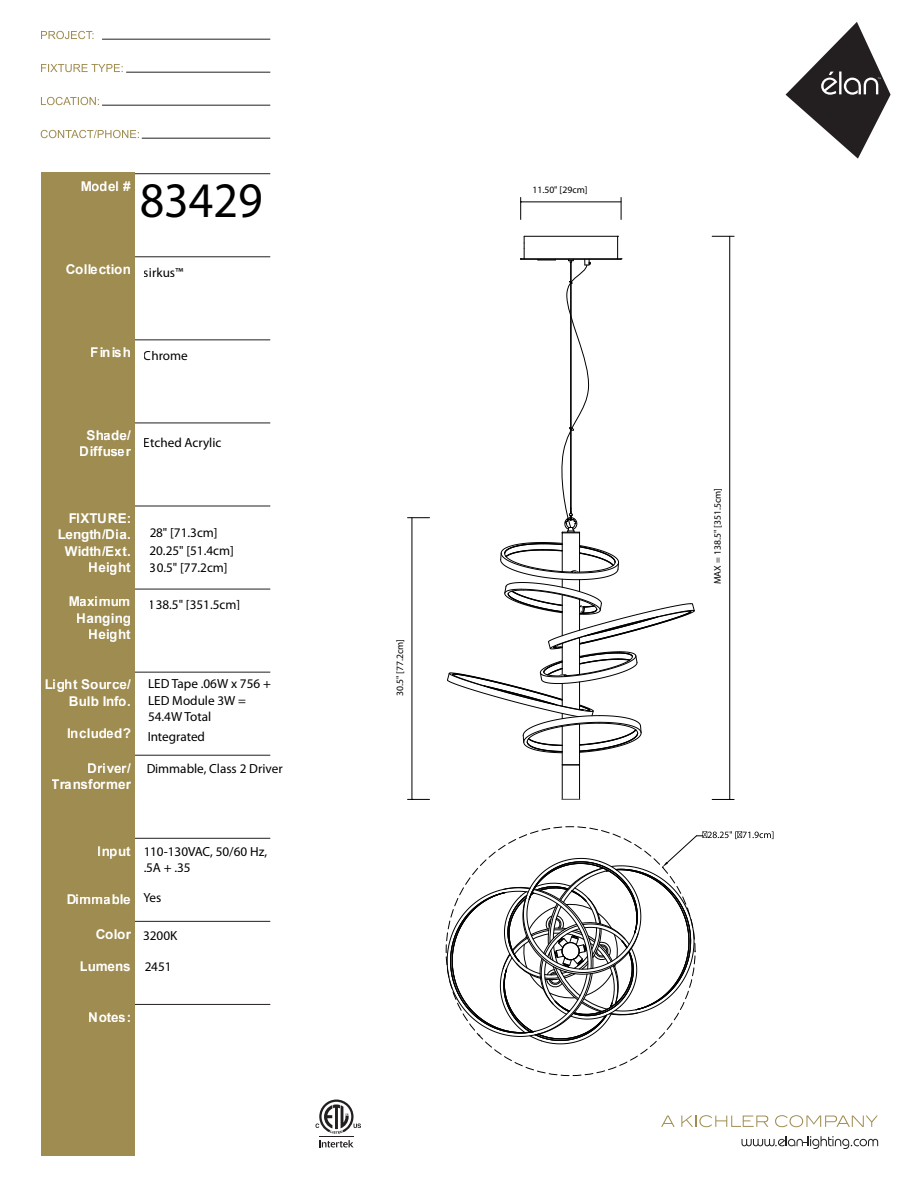
<style>
.page{position:relative;width:918px;height:1188px;background:#fff}
.page>*{position:absolute;margin:0;border:0;box-sizing:border-box;transform-origin:0 0}
.t1{font:49.95px "Myriad Pro";color:#000;scale:.96 1}
.t2{font:700 13.5px/16.2px "Arial";color:#fff;text-align:right}
.t3{font:13.2px/16.5px "Myriad Pro";color:#000}
.t4{font:9.75px "Myriad Pro";color:#000}
</style>
<div class="page">
<svg style="left:319px;top:1140px;width:34px;height:7px"></svg>
<hr style="left:319px;top:1136px;width:35px;height:1px;background:#231f20">
<svg style="left:315px;top:1100px;width:46px;height:34px"></svg>
<hr style="left:102px;top:39px;width:168px;height:1px;background:#231f20">
<hr style="left:126px;top:72px;width:144px;height:1px;background:#231f20">
<hr style="left:102px;top:105px;width:168px;height:1px;background:#231f20">
<hr style="left:142px;top:138px;width:128px;height:1px;background:#231f20">
<svg style="left:41px;top:130px;width:98px;height:8px"></svg>
<svg style="left:41px;top:97px;width:58px;height:8px"></svg>
<svg style="left:41px;top:64px;width:82px;height:8px"></svg>
<svg style="left:41px;top:31px;width:53px;height:8px"></svg>
<svg style="left:786px;top:22px;width:105px;height:137px"></svg>
<hr style="left:51px;top:256px;width:219px;height:1px;background:#231f20">
<hr style="left:51px;top:173px;width:219px;height:1px;background:#231f20">
<hr style="left:51px;top:339px;width:219px;height:1px;background:#231f20">
<hr style="left:51px;top:423px;width:219px;height:1px;background:#231f20">
<hr style="left:51px;top:506px;width:219px;height:1px;background:#231f20">
<hr style="left:51px;top:589px;width:219px;height:1px;background:#231f20">
<hr style="left:51px;top:672px;width:219px;height:1px;background:#231f20">
<hr style="left:51px;top:755px;width:219px;height:1px;background:#231f20">
<hr style="left:51px;top:838px;width:219px;height:1px;background:#231f20">
<hr style="left:51px;top:921px;width:219px;height:1px;background:#231f20">
<hr style="left:51px;top:1004px;width:219px;height:1px;background:#231f20">
<div style="left:41px;top:173px;width:93px;height:983px;background:#9f8c50"></div>
<svg style="left:661px;top:1116px;width:14px;height:11px"></svg>
<svg style="left:681px;top:1115px;width:87px;height:12px"></svg>
<svg style="left:775px;top:1115px;width:103px;height:12px"></svg>
<svg style="left:742px;top:1136px;width:136px;height:13px"></svg>
<svg style="left:408px;top:517px;width:22px;height:1px"></svg>
<hr style="left:411px;top:518px;width:1px;height:281px;background:#000">
<svg style="left:408px;top:799px;width:22px;height:1px"></svg>
<svg style="left:712px;top:236px;width:22px;height:1px"></svg>
<hr style="left:729px;top:236px;width:1px;height:563px;background:#000">
<svg style="left:712px;top:799px;width:22px;height:1px"></svg>
<hr style="left:579px;top:533px;width:1px;height:39px;background:#000">
<hr style="left:579px;top:724px;width:1px;height:75px;background:#000">
<hr style="left:562px;top:726px;width:1px;height:73px;background:#000">
<hr style="left:562px;top:533px;width:1px;height:39px;background:#000">
<svg style="left:563px;top:764px;width:16px;height:1px"></svg>
<svg style="left:561px;top:798px;width:19px;height:2px"></svg>
<svg style="left:447px;top:542px;width:248px;height:212px"></svg>
<hr style="left:521px;top:258px;width:100px;height:1px;background:#000">
<svg style="left:446px;top:831px;width:327px;height:214px"></svg>
<svg style="left:621px;top:197px;width:1px;height:22px"></svg>
<hr style="left:521px;top:201px;width:100px;height:1px;background:#000">
<svg style="left:520px;top:197px;width:2px;height:22px"></svg>
<svg style="left:616px;top:236px;width:6px;height:24px"></svg>
<hr style="left:521px;top:259px;width:100px;height:1px;background:#000">
<svg style="left:520px;top:236px;width:5px;height:24px"></svg>
<hr style="left:524px;top:236px;width:94px;height:1px;background:#000">
<svg style="left:538px;top:259px;width:53px;height:274px"></svg>
<p class="t2" style="left:80px;top:178px;width:52px">Model #</p>
<h1 class="t1" style="left:140px;top:170px;width:130px">83429</h1>
<p class="t2" style="left:65px;top:262px;width:67px">Collection</p>
<p class="t3" style="left:144px;top:264px;width:41px">sirkus™</p>
<p class="t2" style="left:91px;top:345px;width:41px">Finish</p>
<p class="t3" style="left:144px;top:348px;width:46px">Chrome</p>
<p class="t2" style="left:80px;top:428px;width:53px;text-align:center">Shade/<br>Diffuser</p>
<p class="t3" style="left:144px;top:434px;width:79px">Etched Acrylic</p>
<p class="t2" style="left:57px;top:511px;width:75px">FIXTURE:<br>Length/Dia.<br>Width/Ext.<br>Height</p>
<p class="t2" style="left:68px;top:594px;width:64px">Maximum<br>Hanging<br>Height</p>
<p class="t2" style="left:45px;top:677px;width:88px">Light Source/<br>Bulb Info.</p>
<p class="t2" style="left:67px;top:726px;width:65px">Included?</p>
<p class="t2" style="left:52px;top:760px;width:80px">Driver/<br>Transformer</p>
<p class="t3" style="left:149px;top:524px;width:86px;line-height:17.9px">28" [71.3cm]<br>20.25" [51.4cm]</p>
<p class="t3" style="left:150px;top:559px;width:79px">30.5" [77.2cm]</p>
<p class="t3" style="left:149px;top:596px;width:93px">138.5" [351.5cm]</p>
<p class="t3" style="left:148px;top:675px;width:124px">LED Tape .06W x 756 +<br>LED Module 3W =<br>54.4W Total</p>
<p class="t3" style="left:147px;top:728px;width:59px">Integrated</p>
<p class="t3" style="left:146px;top:760px;width:138px">Dimmable, Class 2 Driver</p>
<p class="t2" style="left:98px;top:843px;width:34px">Input</p>
<p class="t2" style="left:66px;top:892px;width:66px">Dimmable</p>
<p class="t2" style="left:96px;top:926px;width:37px">Color</p>
<p class="t2" style="left:79px;top:959px;width:53px">Lumens</p>
<p class="t3" style="left:143px;top:843px;width:125px;line-height:15.9px">110-130VAC, 50/60 Hz, .5A + .35</p>
<p class="t3" style="left:143px;top:890px;width:19px">Yes</p>
<p class="t3" style="left:143px;top:927px;width:36px">3200K</p>
<p class="t3" style="left:144px;top:958px;width:29px">2451</p>
<p class="t2" style="left:89px;top:1009px;width:43px">Notes:</p>
<p class="t4" style="left:394px;top:696px;width:59px;rotate:-90deg">30.5" [77.2cm]</p>
<p class="t4" style="left:532px;top:184px;width:57px">11.50" [29cm]</p>
<p class="t4" style="left:712px;top:584px;width:98px;rotate:-90deg">MAX = 138.5" [351.5cm]</p>
</div>
